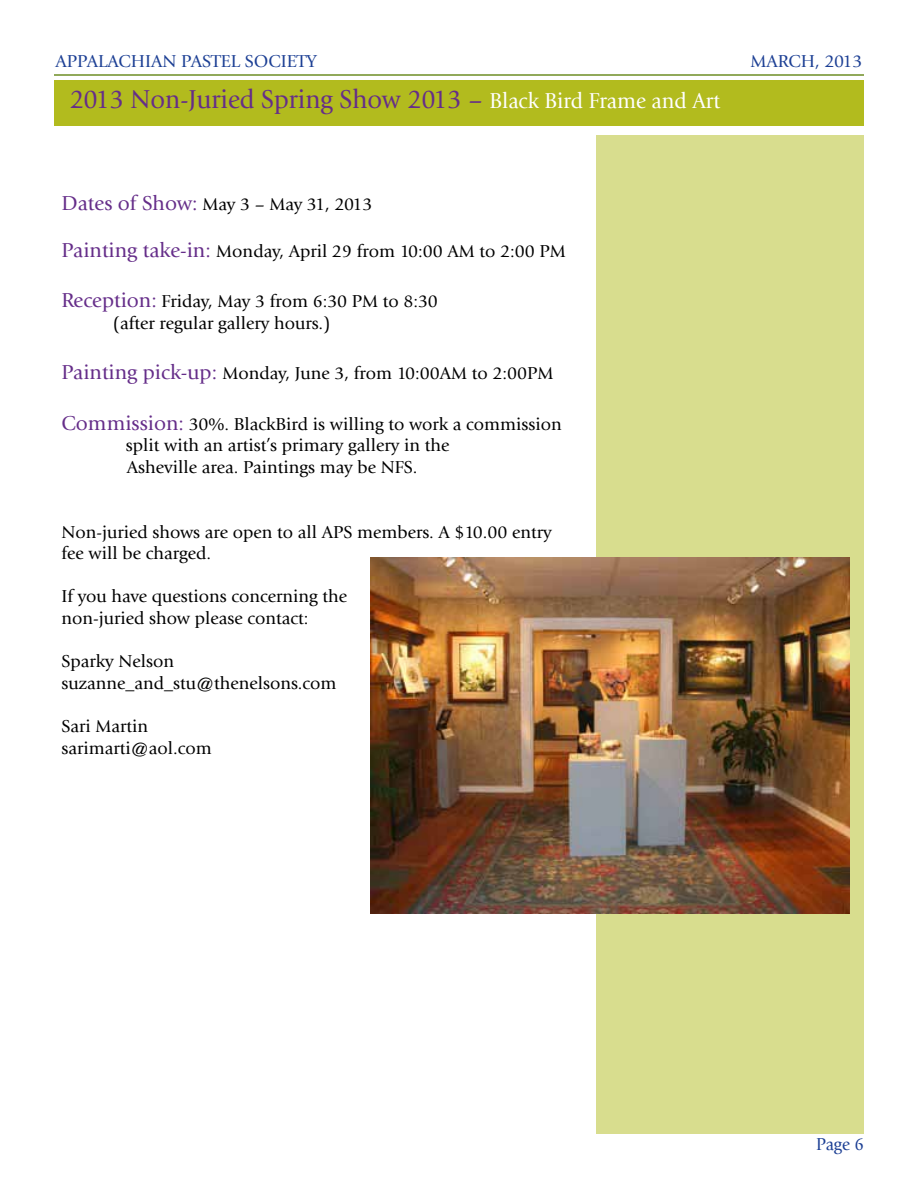
<style>
.page{position:relative;width:918px;height:1188px;background:#fff}
.page>*{position:absolute;margin:0;border:0;box-sizing:border-box;transform-origin:0 0}
.t1{font:27px "Giovanni";color:#652d89;scale:.95 1}
.t2{font:18px/21.6px "Giovanni";color:#000}
.t3{font:18px "Giovanni";color:#1c3f94}
.t4{font:18px "Giovanni";letter-spacing:-.02em;color:#000}
.t5{font:18px "Giovanni";color:#1c3f94;scale:.95 1}
.s1{font-size:22.5px;color:#fff}
.s2{font-size:21px;color:#652d89}
</style>
<div class="page">
<hr style="left:54px;top:74px;width:810px;height:2px;background:#6d8d24">
<div style="left:54px;top:80px;width:810px;height:45px;background:#b2bb1e"></div>
<div style="left:596px;top:135px;width:268px;height:999px;background:#d8dd8e"></div>
<img style="left:370px;top:557px;width:479px;height:356px">
<p class="t3" style="left:56px;top:51px;width:263px">APPALACHIAN PASTEL SOCIETY</p>
<p class="t3" style="left:750px;top:51px;width:114px">MARCH, 2013</p>
<h1 class="t1" style="left:70px;top:84px;width:686px">2013 Non-Juried Spring Show 2013 – <span class="s1">Black Bird Frame and Art</span></h1>
<p class="t4" style="left:62px;top:194px;width:312px"><span class="s2">Dates of Show:</span> May 3 – May 31, 2013</p>
<p class="t2" style="left:62px;top:240px;width:506px"><span class="s2">Painting take-in:</span> Monday, April 29 from 10:00 AM to 2:00 PM</p>
<p class="t2" style="left:113px;top:291px;width:327px;text-indent:-51px"><span class="s2">Reception:</span> Friday, May 3 from 6:30 PM to 8:30 (after regular gallery hours.)</p>
<p class="t2" style="left:62px;top:363px;width:494px"><span class="s2">Painting pick-up:</span> Monday, June 3, from 10:00AM to 2:00PM</p>
<p class="t2" style="left:126px;top:413px;width:437px;text-indent:-64px"><span class="s2">Commission:</span> 30%. BlackBird is willing to work a commission split with an artist’s primary gallery in the<br>Asheville area. Paintings may be NFS.</p>
<p class="t2" style="left:62px;top:521px;width:492px">Non-juried shows are open to all APS members. A $10.00 entry fee will be charged.</p>
<p class="t2" style="left:62px;top:586px;width:287px">If you have questions concerning the non-juried show please contact:</p>
<p class="t2" style="left:62px;top:651px;width:277px">Sparky Nelson suzanne_and_stu@thenelsons.com</p>
<p class="t2" style="left:62px;top:716px;width:152px">Sari Martin sarimarti@aol.com</p>
<p class="t5" style="left:816px;top:1134px;width:52px">Page 6</p>
</div>
